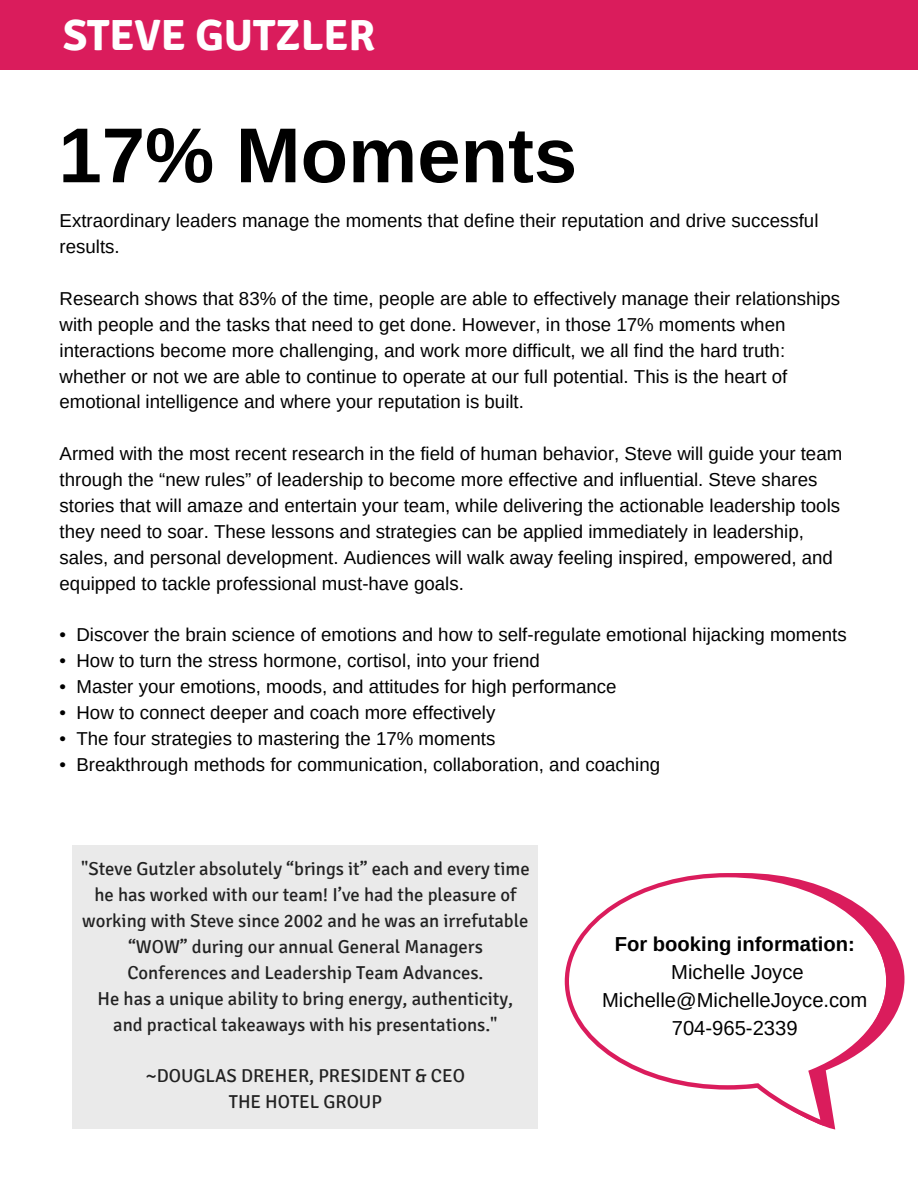
<style>
.page{position:relative;width:918px;height:1188px;background:#fff}
.page>*{position:absolute;margin:0;border:0;box-sizing:border-box;transform-origin:0 0}
.t1{font:700 77.85px "Arimo";color:#000}
.t2{font:700 43.65px "Signika";color:#fff}
.t3{font:20.25px/28.2px "Arimo";color:#000;text-align:center}
.t4{font:700 20.25px "Arimo";color:#000}
.t5{font:18.75px/25.8px "Arimo";color:#000}
.t6{font:18.75px/25.8px "Signika";color:#222;text-align:center}
</style>
<div class="page">
<svg style="left:824px;top:937px;width:80px;height:193px"></svg>
<svg style="left:565px;top:873px;width:326px;height:253px"></svg>
<div style="left:72px;top:845px;width:466px;height:283px;background:#eaeaea"></div>
<div style="left:0;top:0;width:918px;height:70px;background:#da1c5c"></div>
<h2 class="t2" style="left:63px;top:8px;width:314px">STEVE GUTZLER</h2>
<h1 class="t1" style="left:58px;top:112px;width:520px">17% Moments</h1>
<p class="t5" style="left:60px;top:208px;width:760px">Extraordinary leaders manage the moments that define their reputation and drive successful results.</p>
<p class="t5" style="left:60px;top:285px;width:782px">Research shows that 83% of the time, people are able to effectively manage their relationships with people and the tasks that need to get done. However, in those 17% moments when interactions become more challenging, and work more difficult, we all find the hard truth: whether or not we are able to continue to operate at our full potential. This is the heart of emotional intelligence and where your reputation is built.</p>
<p class="t5" style="left:60px;top:441px;width:784px">Armed with the most recent research in the field of human behavior, Steve will guide your team through the “new rules” of leadership to become more effective and influential. Steve shares stories that will amaze and entertain your team, while delivering the actionable leadership tools they need to soar. These lessons and strategies can be applied immediately in leadership, sales, and personal development. Audiences will walk away feeling inspired, empowered, and equipped to tackle professional must-have goals.</p>
<p class="t5" style="left:60px;top:622px;width:789px">• Discover the brain science of emotions and how to self-regulate emotional hijacking moments</p>
<p class="t5" style="left:60px;top:648px;width:482px">• How to turn the stress hormone, cortisol, into your friend</p>
<p class="t5" style="left:60px;top:674px;width:559px">• Master your emotions, moods, and attitudes for high performance</p>
<p class="t5" style="left:60px;top:699px;width:437px">• How to connect deeper and coach more effectively</p>
<p class="t5" style="left:60px;top:725px;width:437px">• The four strategies to mastering the 17% moments</p>
<p class="t5" style="left:60px;top:751px;width:602px">• Breakthrough methods for communication, collaboration, and coaching</p>
<p class="t6" style="left:81px;top:856px;width:450px">"Steve Gutzler absolutely “brings it” each and every time he has worked with our team! I’ve had the pleasure of working with Steve since 2002 and he was an irrefutable “WOW” during our annual General Managers Conferences and Leadership Team Advances.<br>He has a unique ability to bring energy, authenticity, and practical takeaways with his presentations."</p>
<p class="t6" style="left:146px;top:1063px;width:321px">~DOUGLAS DREHER, PRESIDENT &amp; CEO<br>THE HOTEL GROUP</p>
<p class="t4" style="left:615px;top:932px;width:242px">For booking information:</p>
<p class="t3" style="left:602px;top:958px;width:267px">Michelle Joyce<br>Michelle@MichelleJoyce.com<br>704-965-2339</p>
</div>
